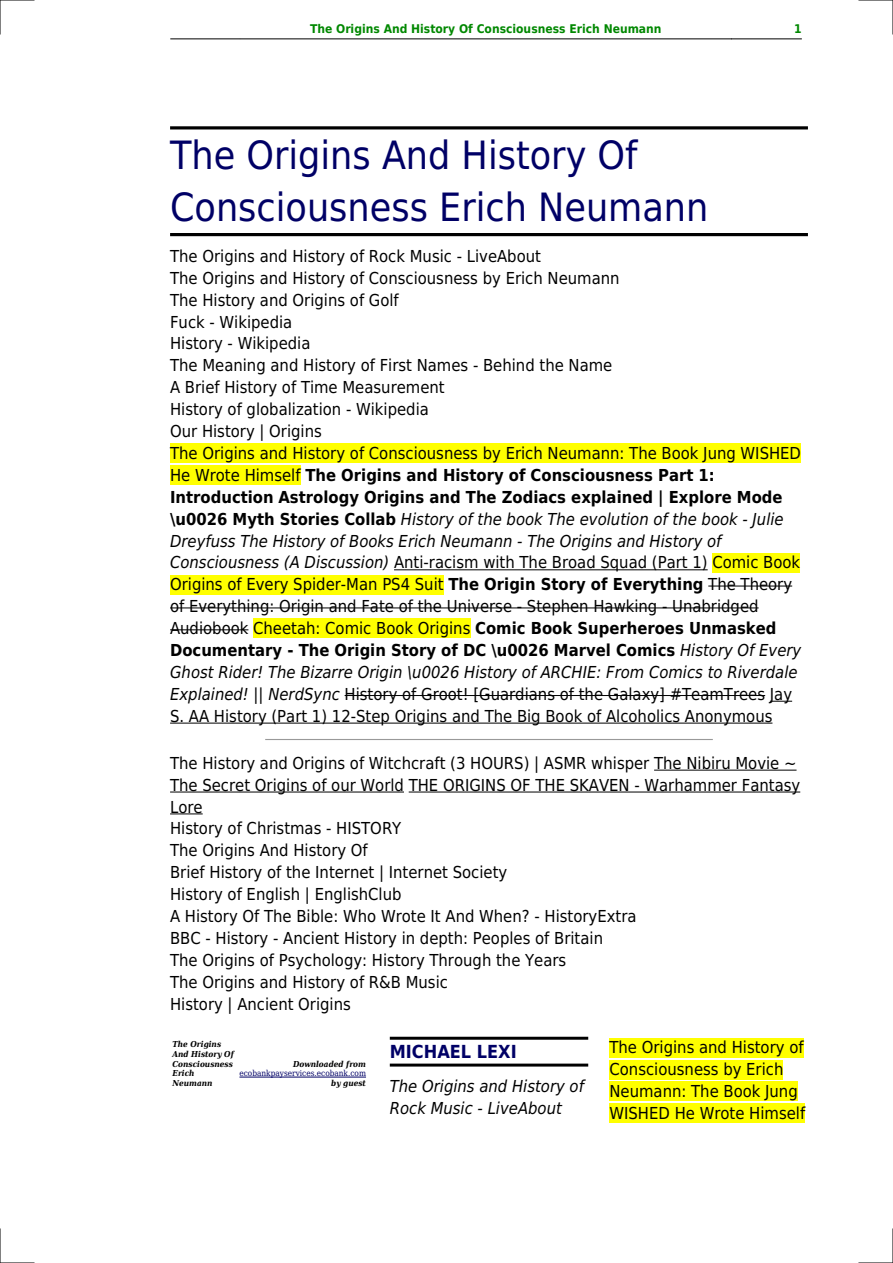
<style>
.page{position:relative;width:893px;height:1263px;background:#fff}
.page>*{position:absolute;margin:0;border:0;box-sizing:border-box;transform-origin:0 0}
.t1{font:39px/51.8px "DejaVu Sans Condensed";color:#006}
.t2{font:700 18px "DejaVu Sans Condensed";color:#006}
.t3{font:16.5px/21.9px "DejaVu Sans Condensed";color:#000}
.t4{font:italic 16.5px/21.9px "DejaVu Sans Condensed";color:#000}
.t5{font:700 12px "DejaVu Sans Condensed";color:#080}
.t6{font:italic 700 8.25px/9.9px "DejaVu Serif Condensed";color:#000}
.t7{font:8.25px "DejaVu Serif Condensed";color:#006}
.s1{font-weight:700}
.s2{font-style:italic}
</style>
<div class="page">
<hr style="left:170px;top:39px;width:70px;height:1px;background:#000">
<hr style="left:240px;top:39px;width:491px;height:1px;background:#000">
<hr style="left:732px;top:39px;width:69px;height:1px;background:#000">
<hr style="left:170px;top:126px;width:638px;height:3px;background:#000">
<hr style="left:170px;top:233px;width:638px;height:3px;background:#000">
<div style="left:170px;top:444px;width:631px;height:19px;background:#ff0"></div>
<div style="left:170px;top:465px;width:131px;height:20px;background:#ff0"></div>
<hr style="left:394px;top:569px;width:314px;height:1px;background:#000">
<div style="left:712px;top:553px;width:88px;height:19px;background:#ff0"></div>
<div style="left:170px;top:575px;width:274px;height:19px;background:#ff0"></div>
<hr style="left:708px;top:586px;width:84px;height:1px;background:#000">
<hr style="left:170px;top:607px;width:589px;height:1px;background:#000">
<hr style="left:170px;top:629px;width:78px;height:1px;background:#000">
<div style="left:253px;top:619px;width:217px;height:19px;background:#ff0"></div>
<hr style="left:345px;top:695px;width:420px;height:1px;background:#000">
<svg style="left:770px;top:701px;width:22px;height:1px"></svg>
<hr style="left:170px;top:723px;width:602px;height:1px;background:#000">
<hr style="left:266px;top:739px;width:446px;height:1px;background:#999">
<hr style="left:654px;top:770px;width:142px;height:1px;background:#000">
<hr style="left:170px;top:792px;width:234px;height:1px;background:#000">
<hr style="left:409px;top:792px;width:391px;height:1px;background:#000">
<hr style="left:170px;top:813px;width:33px;height:1px;background:#000">
<hr style="left:239px;top:1077px;width:127px;height:1px;background:#006">
<hr style="left:390px;top:1037px;width:198px;height:3px;background:#000">
<hr style="left:390px;top:1063px;width:198px;height:3px;background:#000">
<div style="left:609px;top:1038px;width:195px;height:19px;background:#ff0"></div>
<div style="left:609px;top:1060px;width:174px;height:19px;background:#ff0"></div>
<div style="left:609px;top:1082px;width:189px;height:19px;background:#ff0"></div>
<div style="left:609px;top:1104px;width:196px;height:19px;background:#ff0"></div>
<hr style="left:0;top:0;width:34px;height:1px;background:#000">
<hr style="left:859px;top:0;width:34px;height:1px;background:#000">
<hr style="left:0;top:1262px;width:34px;height:1px;background:#000">
<hr style="left:859px;top:1262px;width:34px;height:1px;background:#000">
<hr style="left:0;top:0;width:1px;height:34px;background:#000">
<hr style="left:0;top:1229px;width:1px;height:34px;background:#000">
<hr style="left:892px;top:0;width:1px;height:34px;background:#000">
<hr style="left:892px;top:1229px;width:1px;height:34px;background:#000">
<p class="t5" style="left:310px;top:21px;width:353px">The Origins And History Of Consciousness Erich Neumann</p>
<p class="t5" style="left:794px;top:21px;width:9px">1</p>
<h1 class="t1" style="left:170px;top:129px;width:540px">The Origins And History Of<br>Consciousness Erich Neumann</h1>
<p class="t3" style="left:170px;top:245px;width:633px">The Origins and History of Rock Music - LiveAbout<br>The Origins and History of Consciousness by Erich Neumann<br>The History and Origins of Golf<br>Fuck - Wikipedia<br>History - Wikipedia<br>The Meaning and History of First Names - Behind the Name<br>A Brief History of Time Measurement<br>History of globalization - Wikipedia<br>Our History | Origins<br>The Origins and History of Consciousness by Erich Neumann: The Book Jung WISHED He Wrote Himself <span class="s1">The Origins and History of Consciousness Part 1:<br>Introduction Astrology Origins and The Zodiacs explained | Explore Mode \u0026 Myth Stories Collab</span> <span class="s2">History of the book The evolution of the book - Julie Dreyfuss The History of Books Erich Neumann - The Origins and History of Consciousness (A Discussion)</span> Anti-racism with The Broad Squad (Part 1) Comic Book Origins of Every Spider-Man PS4 Suit <span class="s1">The Origin Story of Everything</span> The Theory of Everything: Origin and Fate of the Universe - Stephen Hawking - Unabridged Audiobook Cheetah: Comic Book Origins <span class="s1">Comic Book Superheroes Unmasked Documentary - The Origin Story of DC \u0026 Marvel Comics</span> <span class="s2">History Of Every Ghost Rider! The Bizarre Origin \u0026 History of ARCHIE: From Comics to Riverdale Explained! || NerdSync</span> History of Groot! [Guardians of the Galaxy] #TeamTrees Jay S. AA History (Part 1) 12-Step Origins and The Big Book of Alcoholics Anonymous</p>
<p class="t3" style="left:170px;top:752px;width:632px">The History and Origins of Witchcraft (3 HOURS) | ASMR whisper The Nibiru Movie ~ The Secret Origins of our World THE ORIGINS OF THE SKAVEN - Warhammer Fantasy Lore<br>History of Christmas - HISTORY<br>The Origins And History Of<br>Brief History of the Internet | Internet Society<br>History of English | EnglishClub<br>A History Of The Bible: Who Wrote It And When? - HistoryExtra<br>BBC - History - Ancient History in depth: Peoples of Britain<br>The Origins of Psychology: History Through the Years<br>The Origins and History of R&amp;B Music<br>History | Ancient Origins</p>
<p class="t6" style="left:172px;top:1039px;width:63px">The Origins<br>And History Of<br>Consciousness<br>Erich<br>Neumann</p>
<p class="t3" style="left:609px;top:1037px;width:197px">The Origins and History of<br>Consciousness by Erich<br>Neumann: The Book Jung<br>WISHED He Wrote Himself</p>
<p class="t2" style="left:390px;top:1041px;width:129px">MICHAEL LEXI</p>
<p class="t4" style="left:390px;top:1075px;width:196px">The Origins and History of<br>Rock Music - LiveAbout</p>
<p class="t6" style="left:293px;top:1059px;width:74px">Downloaded from</p>
<p class="t7" style="left:239px;top:1069px;width:128px">ecobankpayservices.ecobank.com</p>
<p class="t6" style="left:331px;top:1078px;width:36px">by guest</p>
</div>
